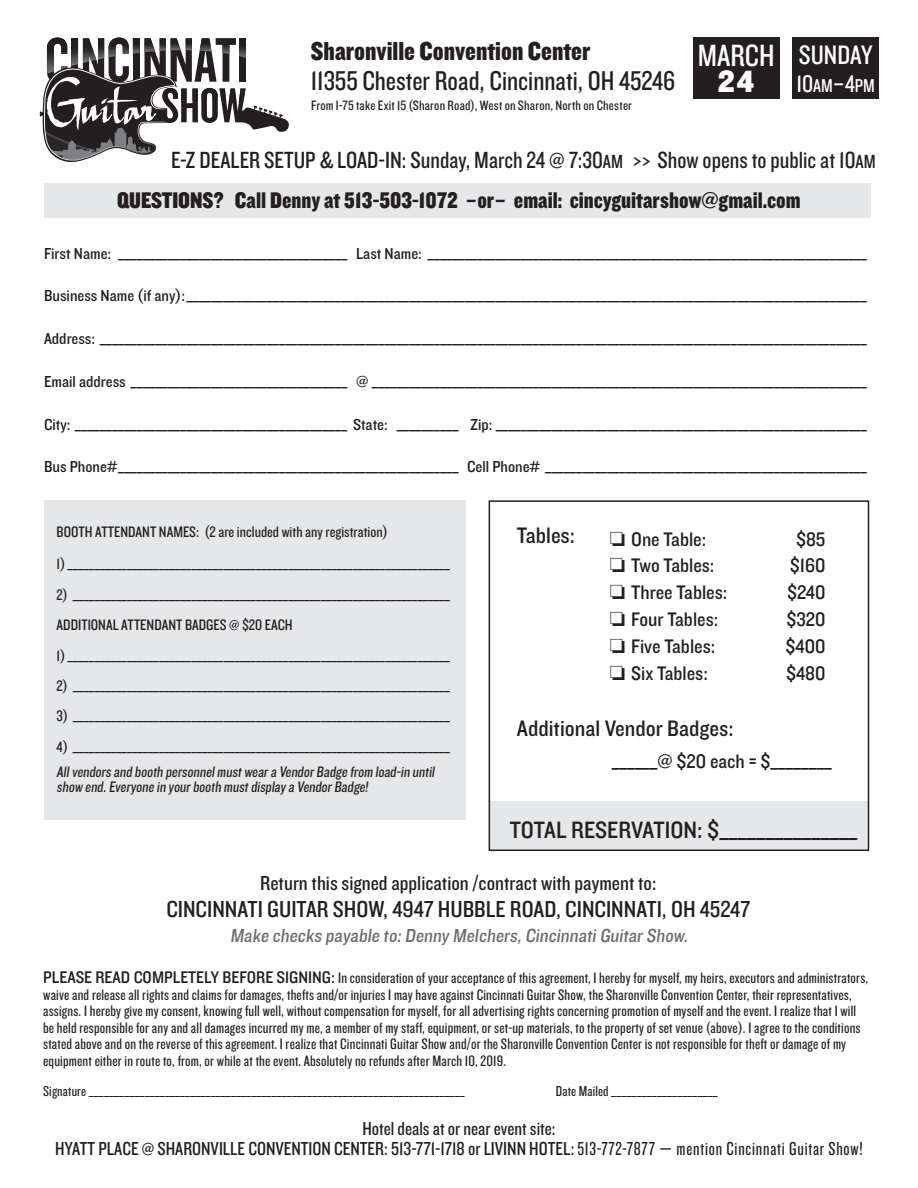
<style>
.page{position:relative;width:918px;height:1188px;background:#fff}
.page>*{position:absolute;margin:0;border:0;box-sizing:border-box;transform-origin:0 0}
.t1{font:31.95px "Knockout HTF29 Junior Liteweight";color:#fff}
.t2{font:31.95px "Knockout HTF71 Full Middlewt";color:#fff}
.t3{font:28.2px "Knockout HTF29 Junior Liteweight";color:#231f20}
.t4{font:27.75px "Knockout HTF29 Junior Liteweight";color:#fff}
.t5{font:27px "Knockout HTF70 Full Welterwt";color:#231f20}
.t6{font:25.05px "Knockout HTF29 Junior Liteweight";color:#fff}
.t7{font:24.6px "Knockout HTF30 Junior Welterwt";color:#231f20}
.t8{font:24.3px "Knockout HTF29 Junior Liteweight";color:#231f20}
.t9{font:24px "Knockout HTF29 Junior Liteweight";color:#231f20;scale:1.08 1}
.t10{font:23.55px "Knockout HTF70 Full Welterwt";color:#231f20}
.t11{font:23.25px "Knockout HTF30 Junior Welterwt";color:#231f20}
.t12{font:21px "Knockout HTF29 Junior Liteweight";color:#231f20;scale:1.08 1}
.t13{font:20.4px "Knockout HTF30 Junior Welterwt";color:#231f20}
.t14{font:19.5px "Knockout HTF29 Junior Liteweight";color:#231f20}
.t15{font:19.5px "Knockout HTF30 Junior Welterwt";color:#6c6d70}
.t16{font:16.5px "Knockout HTF30 Junior Welterwt";color:#231f20}
.t17{font:15.75px/16.5px "Knockout HTF28 Junior Featherwt";letter-spacing:.01em;color:#231f20;scale:1.1 1}
.t18{font:15.75px/15px "Knockout HTF29 Junior Liteweight";color:#231f20}
.t19{font:15px "Knockout HTF28 Junior Featherwt";letter-spacing:.01em;color:#231f20;scale:1.1 1}
.t20{font:14.1px "Knockout HTF29 Junior Liteweight";letter-spacing:.015em;color:#231f20}
.s1{font-size:19.35px}
.s2{font-size:19.8px}
.s3{font-family:"Knockout HTF30 Junior Welterwt";font-size:17.55px}
.s4{font-family:"Knockout HTF28 Junior Featherwt"}
</style>
<div class="page">
<div style="left:44px;top:500px;width:421px;height:319px;background:#e6e7e9"></div>
<div style="left:489px;top:802px;width:379px;height:49px;background:#e6e7e9"></div>
<div style="left:44px;top:183px;width:827px;height:35px;background:#e6e7e9"></div>
<div style="left:489px;top:500px;width:380px;height:351px;border:2px solid #231f20"></div>
<svg style="left:40px;top:38px;width:249px;height:124px"></svg>
<div style="left:693px;top:37px;width:87px;height:62px;background:#231f20"></div>
<div style="left:792px;top:37px;width:87px;height:62px;background:#231f20"></div>
<p class="t5" style="left:311px;top:37px;width:281px">Sharonville Convention Center</p>
<p class="t3" style="left:311px;top:66px;width:366px">11355 Chester Road, Cincinnati, OH 45246</p>
<p class="t20" style="left:311px;top:98px;width:322px">From I-75 takeExit 15 (Sharon Road), Weston Sharon, Northon Chester</p>
<p class="t1" style="left:698px;top:39px;width:78px">MARCH</p>
<p class="t2" style="left:718px;top:64px;width:38px">24</p>
<p class="t6" style="left:796px;top:71px;width:80px">10<span class="s1">AM</span>–4<span class="s1">PM</span></p>
<p class="t4" style="left:799px;top:41px;width:75px">SUNDAY</p>
<p class="t8" style="left:171px;top:148px;width:706px">E-Z DEALER SETUP &amp; LOAD-IN: Sunday, March 24 @ 7:30<span class="s2">AM &gt;&gt;</span> Show opens to public at 10<span class="s2">AM</span></p>
<p class="t10" style="left:117px;top:188px;width:685px">QUESTIONS? Call Denny at 513-503-1072 –or– email: cincyguitarshow@gmail.com</p>
<p class="t16" style="left:44px;top:244px;width:824px">First Name: _____________________________________ Last Name: _______________________________________________________________________</p>
<p class="t16" style="left:44px;top:287px;width:824px">Business Name (if any):______________________________________________________________________________________________________________</p>
<p class="t16" style="left:44px;top:330px;width:824px">Address: ____________________________________________________________________________________________________________________________</p>
<p class="t16" style="left:44px;top:373px;width:824px">Email address ___________________________________ @ ________________________________________________________________________________</p>
<p class="t16" style="left:44px;top:415px;width:824px">City: ____________________________________________ State: __________ Zip: ____________________________________________________________</p>
<p class="t16" style="left:44px;top:458px;width:824px">Bus Phone#_______________________________________________________ Cell Phone# ____________________________________________________</p>
<p class="t18" style="left:57px;top:525px;width:333px">BOOTH ATTENDANT NAMES: (2 are included with any registration)</p>
<p class="t18" style="left:57px;top:556px;width:395px">1)_______________________________________________________________________</p>
<p class="t18" style="left:57px;top:588px;width:395px">2) ______________________________________________________________________</p>
<p class="t18" style="left:57px;top:618px;width:238px">ADDITIONAL ATTENDANT BADGES @ $20 EACH</p>
<p class="t18" style="left:57px;top:648px;width:395px">1)_______________________________________________________________________</p>
<p class="t18" style="left:57px;top:679px;width:395px">2) ______________________________________________________________________</p>
<p class="t18" style="left:57px;top:709px;width:395px">3) ______________________________________________________________________</p>
<p class="t18" style="left:57px;top:739px;width:395px">4) ______________________________________________________________________</p>
<p class="t18" style="left:57px;top:765px;width:382px">All vendors and booth personnel must wear a Vendor Badge from load-in until show end. Everyone in your booth must display a Vendor Badge!</p>
<p class="t11" style="left:517px;top:523px;width:60px">Tables:</p>
<p class="t13" style="left:610px;top:528px;width:98px">□ One Table:</p>
<p class="t13" style="left:796px;top:528px;width:31px">$85</p>
<p class="t13" style="left:610px;top:555px;width:106px">□ Two Tables:</p>
<p class="t13" style="left:790px;top:555px;width:37px">$160</p>
<p class="t13" style="left:610px;top:582px;width:119px">□ Three Tables:</p>
<p class="t13" style="left:787px;top:582px;width:40px">$240</p>
<p class="t13" style="left:610px;top:609px;width:110px">□ Four Tables:</p>
<p class="t13" style="left:786px;top:609px;width:40px">$320</p>
<p class="t13" style="left:610px;top:635px;width:107px">□ Five Tables:</p>
<p class="t13" style="left:786px;top:635px;width:41px">$400</p>
<p class="t13" style="left:610px;top:662px;width:99px">□ Six Tables:</p>
<p class="t13" style="left:786px;top:662px;width:41px">$480</p>
<p class="t11" style="left:517px;top:717px;width:218px">Additional Vendor Badges:</p>
<p class="t13" style="left:612px;top:751px;width:221px">______@ $20 each = $________</p>
<p class="t7" style="left:510px;top:817px;width:349px">TOTAL RESERVATION: $_______________</p>
<p class="t12" style="left:260px;top:872px;width:368px">Return this signed application /contract with payment to:</p>
<p class="t9" style="left:166px;top:897px;width:542px">CINCINNATI GUITAR SHOW, 4947 HUBBLE ROAD, CINCINNATI, OH 45247</p>
<p class="t15" style="left:230px;top:926px;width:462px">Make checks payable to:Denny Melchers,CincinnatiGuitar Show.</p>
<p class="t17" style="left:43px;top:970px;width:752px"><span class="s3">PLEASE READ COMPLETELY BEFORE SIGNING:</span> In consideration of your acceptance of this agreement, I hereby for myself, my heirs, executors and administrators, waive and release all rights and claims for damages, thefts and/or injuries I may have against Cincinnati Guitar Show, the Sharonville Convention Center, their representatives, assigns. I hereby give my consent, knowing full well, without compensation for myself, for all advertising rights concerning promotion of myself and the event. I realize that I will be held responsible for any and all damages incurred my me, a member of my staff, equipment, or set-up materials, to the property of set venue (above). I agree to the conditions stated above and on the reverse of this agreement. I realize that Cincinnati Guitar Show and/or the Sharonville Convention Center is not responsible for theft or damage of my equipment either in route to, from, or while at the event. Absolutely no refunds after March 10, 2019.</p>
<p class="t19" style="left:43px;top:1083px;width:385px">Signature __________________________________________________________________________</p>
<p class="t19" style="left:556px;top:1083px;width:149px">Date Mailed _____________________</p>
<p class="t14" style="left:362px;top:1119px;width:195px">Hotel deals at or near event site:</p>
<p class="t14" style="left:55px;top:1139px;width:809px">HYATT PLACE @ SHARONVILLE CONVENTION CENTER: 513-771-1718 or LIVINN HOTEL: <span class="s4">513-772-7877 — mention Cincinnati Guitar Show!</span></p>
</div>
